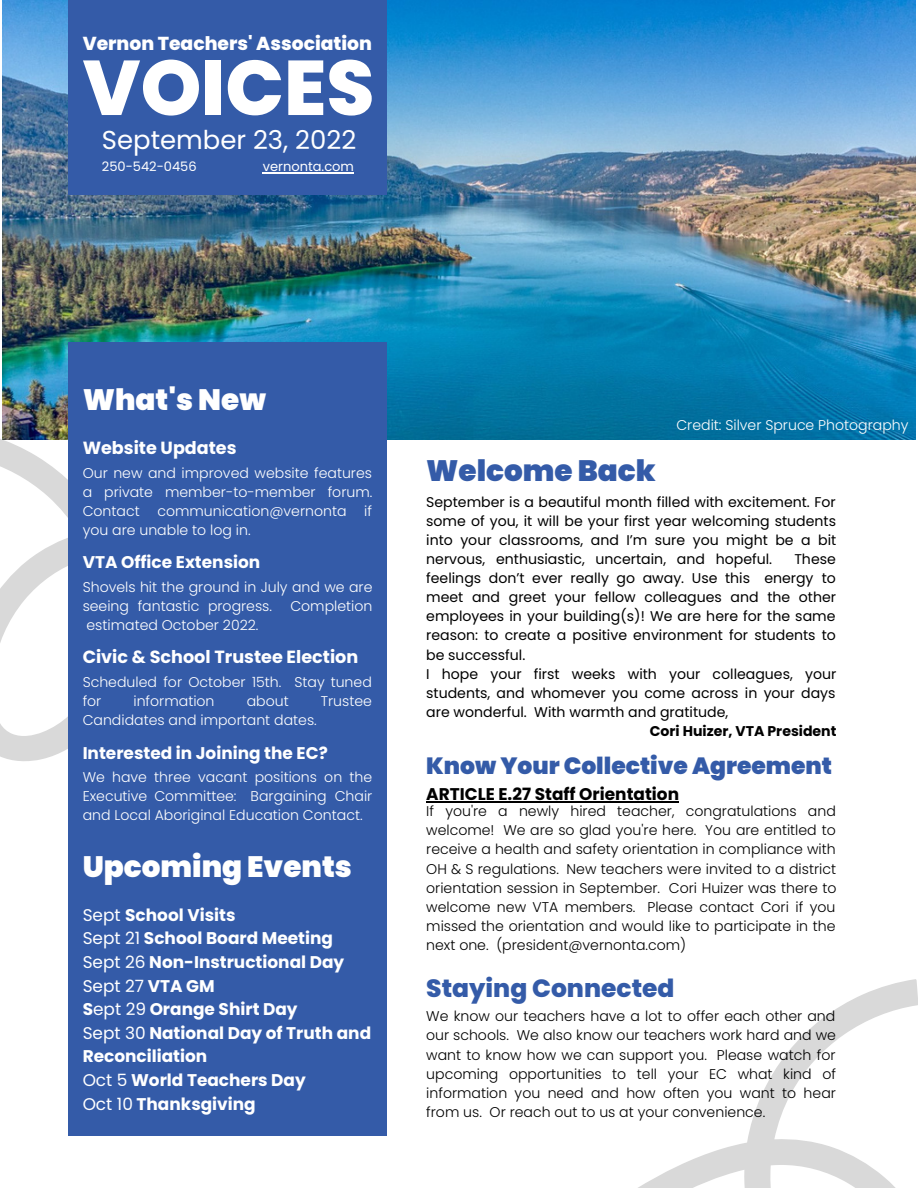
<style>
.page{position:relative;width:918px;height:1188px;background:#fff}
.page>*{position:absolute;margin:0;border:0;box-sizing:border-box;transform-origin:0 0}
.t1{font:800 77.4px "Poppins";color:#fff}
.t2{font:900 29.4px "Poppins";color:#fff}
.t3{font:900 29.4px "Poppins";color:#345ba8}
.t4{font:25.95px "Poppins";color:#fff}
.t5{font:800 24.9px "Poppins";color:#345ba8}
.t6{font:900 23.4px "Poppins";color:#345ba8}
.t7{font:800 18.75px "Poppins";color:#fff}
.t8{font:700 17.55px "Poppins";color:#fff}
.t9{font:700 16.95px/23.7px "Poppins";color:#fff}
.t10{font:700 16.95px "Poppins";color:#000}
.t11{font:300 14.1px/19px "Poppins";color:#000;text-align:justify}
.t12{font:14.1px/19.2px "Poppins";color:#000;text-align:justify}
.t13{font:300 14.1px/19px "Poppins";color:#fff;text-align:justify}
.t14{font:700 14.1px "Poppins";color:#000}
.t15{font:13.05px "Poppins";color:#fff}
.s1{font-weight:400}
</style>
<div class="page">
<svg style="left:0;top:426px;width:68px;height:335px"></svg>
<svg style="left:638px;top:979px;width:280px;height:209px"></svg>
<img style="left:3px;top:0;width:912px;height:439px">
<div style="left:68px;top:342px;width:318px;height:793px;background:#345ba8"></div>
<div style="left:68px;top:0;width:318px;height:195px;background:#345ba8"></div>
<hr style="left:263px;top:172px;width:91px;height:1px;background:#fff">
<hr style="left:426px;top:802px;width:253px;height:1px;background:#000">
<h3 class="t7" style="left:83px;top:30px;width:291px">Vernon Teachers' Association</h3>
<h1 class="t1" style="left:83px;top:34px;width:293px">VOICES</h1>
<h3 class="t4" style="left:102px;top:122px;width:256px">September 23, 2022</h3>
<p class="t15" style="left:102px;top:157px;width:96px">250-542-0456</p>
<p class="t15" style="left:263px;top:157px;width:93px">vernonta.com</p>
<h2 class="t2" style="left:83px;top:379px;width:185px">What's New</h2>
<p class="t8" style="left:83px;top:435px;width:155px">Website Updates</p>
<p class="t13" style="left:83px;top:463px;width:291px">Our new and improved website features a private member-to-member forum.<br>Contact communication@vernonta if you are unable to log in.</p>
<p class="t9" style="left:83px;top:551px;width:179px">VTA Office Extension</p>
<p class="t13" style="left:83px;top:578px;width:291px">Shovels hit the ground in July and we are seeing fantastic progress.</p>
<p class="t13" style="left:290px;top:597px;width:84px">Completion</p>
<p class="t13" style="left:87px;top:616px;width:173px">estimated October 2022.</p>
<p class="t8" style="left:83px;top:644px;width:277px">Civic &amp; School Trustee Election</p>
<p class="t13" style="left:83px;top:673px;width:291px">Scheduled for October 15th. Stay tuned for</p>
<p class="t13" style="left:134px;top:692px;width:83px">information</p>
<p class="t13" style="left:247px;top:692px;width:44px">about</p>
<p class="t13" style="left:321px;top:692px;width:53px">Trustee</p>
<p class="t13" style="left:83px;top:711px;width:236px">Candidates and important dates.</p>
<p class="t9" style="left:83px;top:741px;width:247px">Interested in Joining the EC?</p>
<p class="t13" style="left:83px;top:768px;width:291px">We have three vacant positions on the Executive Committee: Bargaining Chair and Local Aboriginal Education Contact.</p>
<h2 class="t2" style="left:83px;top:846px;width:271px">Upcoming Events</h2>
<p class="t9" style="left:83px;top:903px;width:290px"><span class="s1">Sept</span> School Visits<br><span class="s1">Sept 21</span> School Board Meeting<br><span class="s1">Sept 26</span> Non-Instructional Day<br><span class="s1">Sept 27</span> VTA GM<br>S<span class="s1">ept 29</span> Orange Shirt Day<br><span class="s1">Sept 30</span> National Day of Truth and<br>Reconciliation<br><span class="s1">Oct 5</span> World Teachers Day<br><span class="s1">Oct 10</span> Thanksgiving</p>
<h2 class="t3" style="left:426px;top:450px;width:231px">Welcome Back</h2>
<p class="t13" style="left:676px;top:415px;width:234px">Credit: Silver Spruce Photography</p>
<p class="t12" style="left:426px;top:492px;width:412px">September is a beautiful month filled with excitement. For some of you, it will be your first year welcoming students into your classrooms, and I’m sure you might be a bit nervous, enthusiastic, uncertain, and hopeful.</p>
<p class="t12" style="left:426px;top:549px;width:412px;text-align:left;text-indent:368px">These feelings don’t ever really go away. Use this energy to meet and greet your fellow colleagues and the other employees in your building(s)! We are here for the same reason: to create a positive environment for students to be successful.<br>I hope your first weeks with your colleagues, your students, and whomever you come across in your days are wonderful. With warmth and gratitude,</p>
<p class="t14" style="left:650px;top:721px;width:188px">Cori Huizer, VTA President</p>
<h3 class="t6" style="left:426px;top:750px;width:407px">Know Your Collective Agreement</h3>
<p class="t10" style="left:426px;top:783px;width:254px">ARTICLE E.27 Staff Orientation</p>
<p class="t11" style="left:426px;top:802px;width:412px">If you're a newly hired teacher, congratulations and welcome! We are so glad you're here. You are entitled to receive a health and safety orientation in compliance with OH &amp; S regulations. New teachers were invited to a district orientation session in September. Cori Huizer was there to welcome new VTA members. Please contact Cori if you missed the orientation and would like to participate in the next one. (president@vernonta.com)</p>
<h3 class="t5" style="left:426px;top:971px;width:250px">Staying Connected</h3>
<p class="t11" style="left:426px;top:1007px;width:411px">We know our teachers have a lot to offer each other and our schools. We also know our teachers work hard and we want to know how we can support you. Please watch for upcoming opportunities to tell your EC what kind of information you need and how often you want to hear from us. Or reach out to us at your convenience.</p>
</div>
